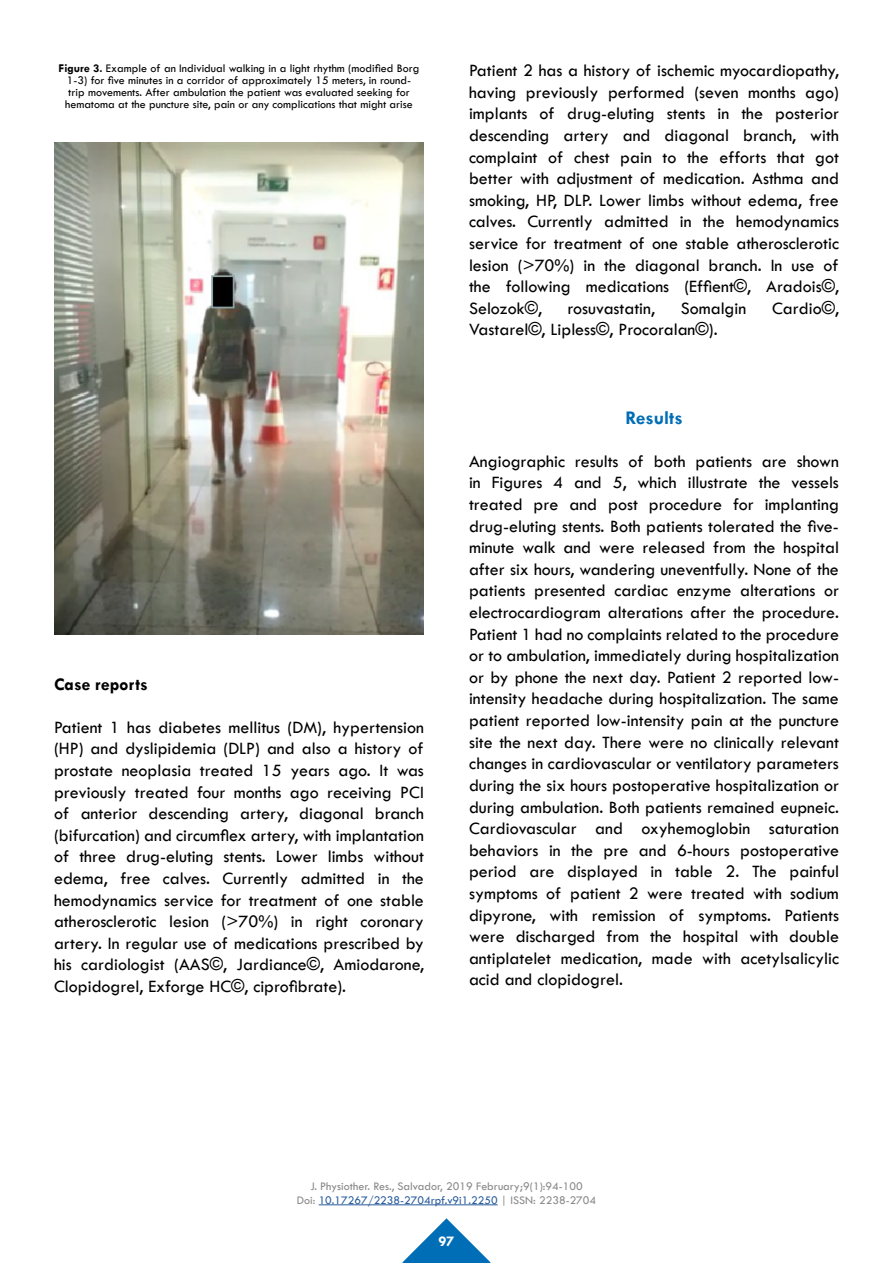
<style>
.page{position:relative;width:893px;height:1263px;background:#fff}
.page>*{position:absolute;margin:0;border:0;box-sizing:border-box;transform-origin:0 0}
.t1{font:700 19.5px "Tw Cen";color:#006eb7}
.t2{font:18px/21.6px "Tw Cen";color:#000;text-align:justify}
.t3{font:700 18px "Tw Cen";color:#000}
.t4{font:700 15px "Tw Cen";color:#fff}
.t5{font:12px/12px "Tw Cen";color:#000;text-align:center}
.t6{font:12px/14.4px "Tw Cen";color:#878787;text-align:center}
.s1{font-weight:700}
.s2{color:#275b9b}
</style>
<div class="page">
<svg style="left:402px;top:1218px;width:89px;height:45px"></svg>
<hr style="left:319px;top:1204px;width:179px;height:1px;background:#275b9b">
<img style="left:54px;top:142px;width:370px;height:493px">
<p class="t5" style="left:59px;top:62px;width:362px"><span class="s1">Figure 3.</span> Example of an Individual walking in a light rhythm (modified Borg 1-3) for five minutes in a corridor of approximately 15 meters, in round&shy;trip movements. After ambulation the patient was evaluated seeking for hematoma at the puncture site, pain or any complications that might arise</p>
<p class="t3" style="left:54px;top:673px;width:95px">Case reports</p>
<p class="t2" style="left:54px;top:716px;width:371px">Patient 1 has diabetes mellitus (DM), hypertension (HP) and dyslipidemia (DLP) and also a history of prostate neoplasia treated 15 years ago. It was previously treated four months ago receiving PCI of anterior descending artery, diagonal branch (bifurcation) and circumflex artery, with implantation of three drug-eluting stents. Lower limbs without edema, free calves. Currently admitted in the hemodynamics service for treatment of one stable atherosclerotic lesion (&gt;70%) in right coronary artery. In regular use of medications prescribed by his cardiologist (AAS©, Jardiance©, Amiodarone, Clopidogrel, Exforge HC©, ciprofibrate).</p>
<p class="t2" style="left:469px;top:60px;width:371px">Patient 2 has a history of ischemic myocardiopathy, having previously performed (seven months ago) implants of drug-eluting stents in the posterior descending artery and diagonal branch, with complaint of chest pain to the efforts that got better with adjustment of medication. Asthma and smoking, HP, DLP. Lower limbs without edema, free calves. Currently admitted in the hemodynamics service for treatment of one stable atherosclerotic lesion (&gt;70%) in the diagonal branch. In use of the following medications (Effient©, Aradois©, Selozok©,</p>
<p class="t2" style="left:568px;top:297px;width:89px">rosuvastatin,</p>
<p class="t2" style="left:681px;top:297px;width:67px">Somalgin</p>
<p class="t2" style="left:772px;top:297px;width:68px">Cardio©,</p>
<p class="t2" style="left:469px;top:319px;width:250px">Vastarel©, Lipless©, Procoralan©).</p>
<p class="t1" style="left:625px;top:406px;width:59px">Results</p>
<p class="t2" style="left:469px;top:450px;width:371px">Angiographic results of both patients are shown in Figures 4 and 5, which illustrate the vessels treated pre and post procedure for implanting drug-eluting stents. Both patients tolerated the five&shy;minute walk and were released from the hospital after six hours, wandering uneventfully. None of the patients presented cardiac enzyme alterations or electrocardiogram alterations after the procedure.<br>Patient 1 had no complaints related to the procedure or to ambulation, immediately during hospitalization or by phone the next day. Patient 2 reported low&shy;intensity headache during hospitalization. The same patient reported low-intensity pain at the puncture site the next day. There were no clinically relevant changes in cardiovascular or ventilatory parameters during the six hours postoperative hospitalization or during ambulation. Both patients remained eupneic.<br>Cardiovascular and oxyhemoglobin saturation behaviors in the pre and 6-hours postoperative period are displayed in table 2. The painful symptoms of patient 2 were treated with sodium dipyrone, with remission of symptoms. Patients were discharged from the hospital with double antiplatelet medication, made with acetylsalicylic acid and clopidogrel.</p>
<p class="t6" style="left:297px;top:1178px;width:301px">J. Physiother. Res., Salvador, 2019 February;9(1):94-100<br>Doi: <span class="s2">10.17267/2238-2704rpf.v9i1.2250</span> | ISSN: 2238-2704</p>
<p class="t4" style="left:438px;top:1232px;width:17px">97</p>
</div>
